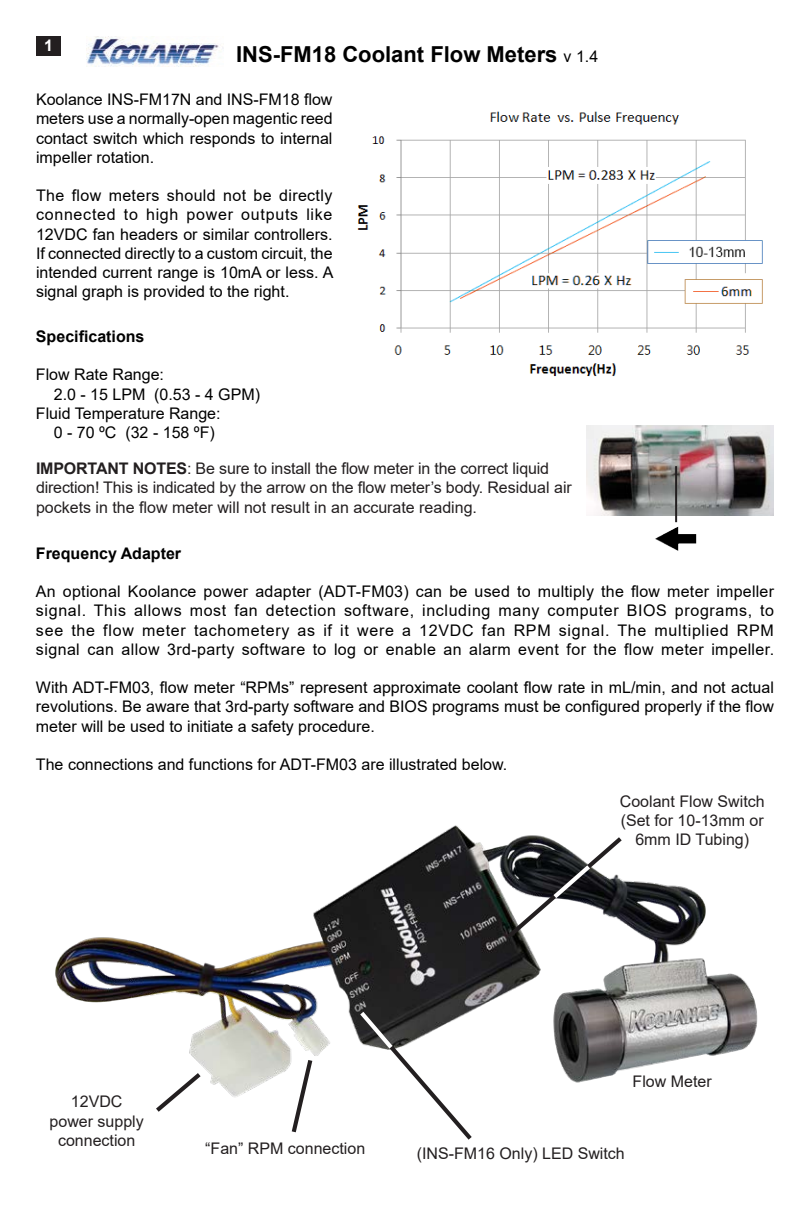
<style>
.page{position:relative;width:792px;height:1224px;background:#fff}
.page>*{position:absolute;margin:0;border:0;box-sizing:border-box;transform-origin:0 0}
.t1{font:700 22px "Arial";color:#000}
.t2{font:16px/19.2px "Arial";color:#000;text-align:justify}
.t3{font:16px/19.2px "Arial";color:#231f20;text-align:center}
.t4{font:700 16px "Arial";color:#000}
.t5{font:700 16px "Arial";color:#fff}
.s1{font-weight:400;font-size:16px}
.s2{font-weight:700}
</style>
<div class="page">
<img style="left:86px;top:36px;width:137px;height:31px">
<div style="left:36px;top:36px;width:24px;height:19px;background:#231f20"></div>
<img style="left:587px;top:425px;width:187px;height:91px">
<img style="left:655px;top:527px;width:41px;height:24px">
<hr style="left:675px;top:466px;width:2px;height:56px;background:#231f20">
<img style="left:55px;top:825px;width:703px;height:272px">
<svg style="left:152px;top:1069px;width:53px;height:43px"></svg>
<svg style="left:289px;top:1055px;width:26px;height:78px"></svg>
<div style="left:282px;top:985px;width:9px;height:8px;border:4px solid #231f20;border-radius:50%"></div>
<svg style="left:504px;top:833px;width:122px;height:109px"></svg>
<svg style="left:356px;top:1007px;width:120px;height:133px"></svg>
<img style="left:357px;top:111px;width:406px;height:266px">
<p class="t5" style="left:44px;top:34px;width:10px">1</p>
<h1 class="t1" style="left:236px;top:39px;width:364px">INS-FM18 Coolant Flow Meters <span class="s1">v 1.4</span></h1>
<p class="t2" style="left:36px;top:90px;width:298px">Koolance INS-FM17N and INS-FM18 flow meters use a normally-open magentic reed contact switch which responds to internal impeller rotation.</p>
<p class="t2" style="left:36px;top:186px;width:299px">The flow meters should not be directly connected to high power outputs like 12VDC fan headers or similar controllers.<br>If connected directly to a custom circuit, the intended current range is 10mA or less. A signal graph is provided to the right.</p>
<p class="t4" style="left:36px;top:325px;width:110px">Specifications</p>
<p class="t2" style="left:36px;top:365px;width:130px">Flow Rate Range:</p>
<p class="t2" style="left:54px;top:384px;width:208px">2.0 - 15 LPM (0.53 - 4 GPM)</p>
<p class="t2" style="left:36px;top:404px;width:186px">Fluid Temperature Range:</p>
<p class="t2" style="left:54px;top:423px;width:163px">0 - 70 ºC (32 - 158 ºF)</p>
<p class="t3" style="left:36px;top:459px;width:537px;text-align:left"><span class="s2">IMPORTANT NOTES</span>: Be sure to install the flow meter in the correct liquid direction! This is indicated by the arrow on the flow meter’s body. Residual air pockets in the flow meter will not result in an accurate reading.</p>
<p class="t4" style="left:36px;top:542px;width:147px">Frequency Adapter</p>
<p class="t2" style="left:36px;top:582px;width:740px">An optional Koolance power adapter (ADT-FM03) can be used to multiply the flow meter impeller signal. This allows most fan detection software, including many computer BIOS programs, to see the flow meter tachometery as if it were a 12VDC fan RPM signal. The multiplied RPM signal can allow 3rd-party software to log or enable an alarm event for the flow meter impeller.</p>
<p class="t2" style="left:36px;top:678px;width:739px">With ADT-FM03, flow meter “RPMs” represent approximate coolant flow rate in mL/min, and not actual revolutions. Be aware that 3rd-party software and BIOS programs must be configured properly if the flow meter will be used to initiate a safety procedure.</p>
<p class="t2" style="left:36px;top:755px;width:473px">The connections and functions for ADT-FM03 are illustrated below.</p>
<p class="t3" style="left:620px;top:791px;width:146px">Coolant Flow Switch (Set for 10-13mm or<br>6mm ID Tubing)</p>
<p class="t3" style="left:50px;top:1092px;width:96px">12VDC power supply connection</p>
<p class="t3" style="left:205px;top:1139px;width:162px">“Fan” RPM connection</p>
<p class="t3" style="left:633px;top:1072px;width:81px">Flow Meter</p>
<p class="t3" style="left:417px;top:1144px;width:210px">(INS-FM16 Only) LED Switch</p>
</div>
